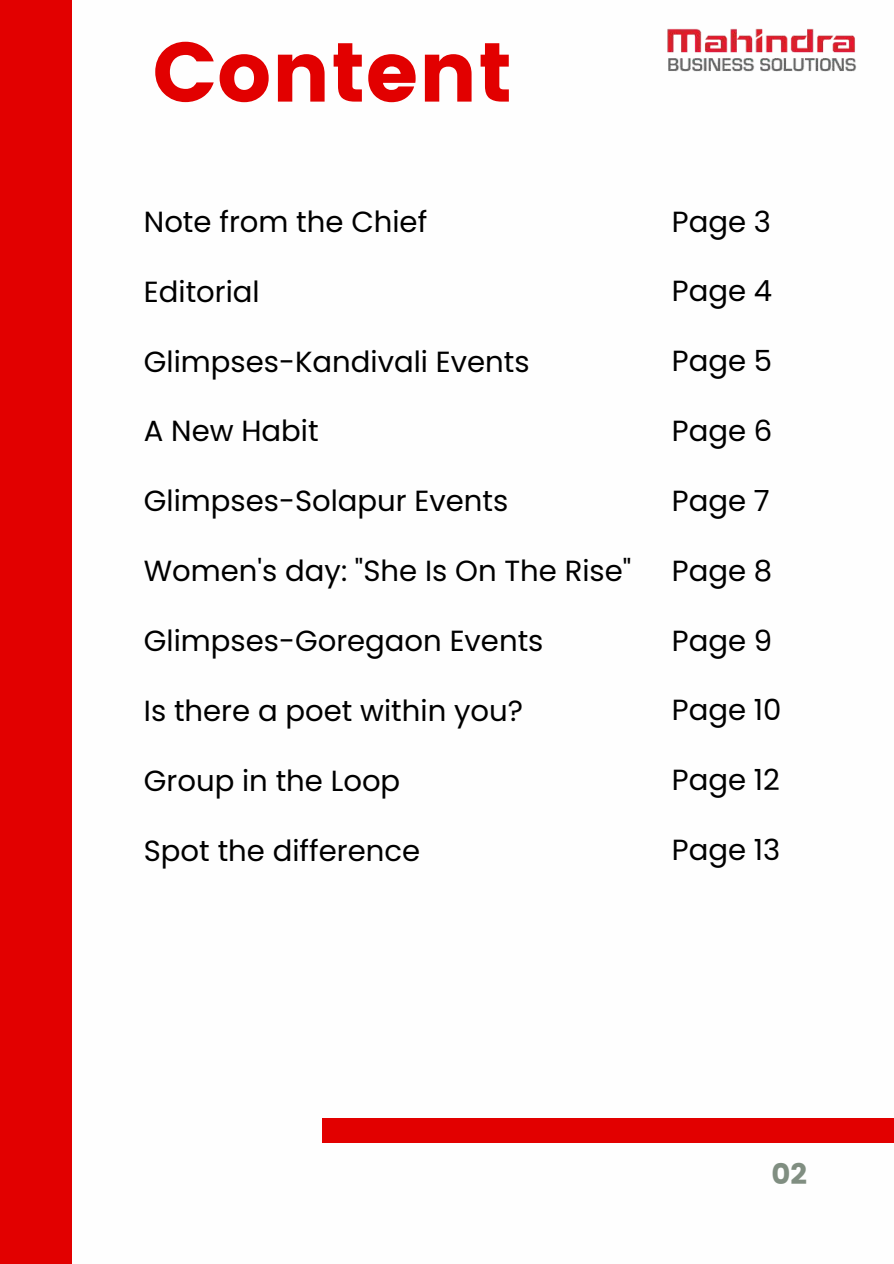
<style>
.page{position:relative;width:894px;height:1264px;background:#fff}
.page>*{position:absolute;margin:0;border:0;box-sizing:border-box;transform-origin:0 0}
.t1{font:84px "Poppins";color:#e20000}
.t2{font:29.1px "Poppins";color:#000}
.t3{font:29.1px "Poppins";color:#808e81}
</style>
<div class="page">
<div style="left:0;top:0;width:72px;height:1263px;background:#e20000"></div>
<div style="left:322px;top:1118px;width:571px;height:25px;background:#e20000"></div>
<img style="left:667px;top:28px;width:190px;height:44px">
<h1 class="t1" style="left:152px;top:23px;width:361px">Content</h1>
<p class="t2" style="left:144px;top:201px;width:285px">Note from the Chief</p>
<p class="t2" style="left:144px;top:271px;width:117px">Editorial</p>
<p class="t2" style="left:144px;top:341px;width:387px">Glimpses-Kandivali Events</p>
<p class="t2" style="left:144px;top:411px;width:176px">A New Habit</p>
<p class="t2" style="left:144px;top:481px;width:366px">Glimpses-Solapur Events</p>
<p class="t2" style="left:144px;top:550px;width:489px">Women's day: "She Is On The Rise"</p>
<p class="t2" style="left:144px;top:620px;width:401px">Glimpses-Goregaon Events</p>
<p class="t2" style="left:144px;top:690px;width:380px">Is there a poet within you?</p>
<p class="t2" style="left:144px;top:760px;width:258px">Group in the Loop</p>
<p class="t2" style="left:144px;top:830px;width:278px">Spot the difference</p>
<p class="t2" style="left:671px;top:201px;width:101px">Page 3</p>
<p class="t2" style="left:671px;top:271px;width:102px">Page 4</p>
<p class="t2" style="left:671px;top:341px;width:102px">Page 5</p>
<p class="t2" style="left:671px;top:410px;width:102px">Page 6</p>
<p class="t2" style="left:671px;top:480px;width:99px">Page 7</p>
<p class="t2" style="left:671px;top:550px;width:102px">Page 8</p>
<p class="t2" style="left:671px;top:620px;width:102px">Page 9</p>
<p class="t2" style="left:671px;top:690px;width:111px">Page 10</p>
<p class="t2" style="left:671px;top:759px;width:110px">Page 12</p>
<p class="t2" style="left:671px;top:829px;width:110px">Page 13</p>
<p class="t3" style="left:771px;top:1156px;width:37px">02</p>
</div>
